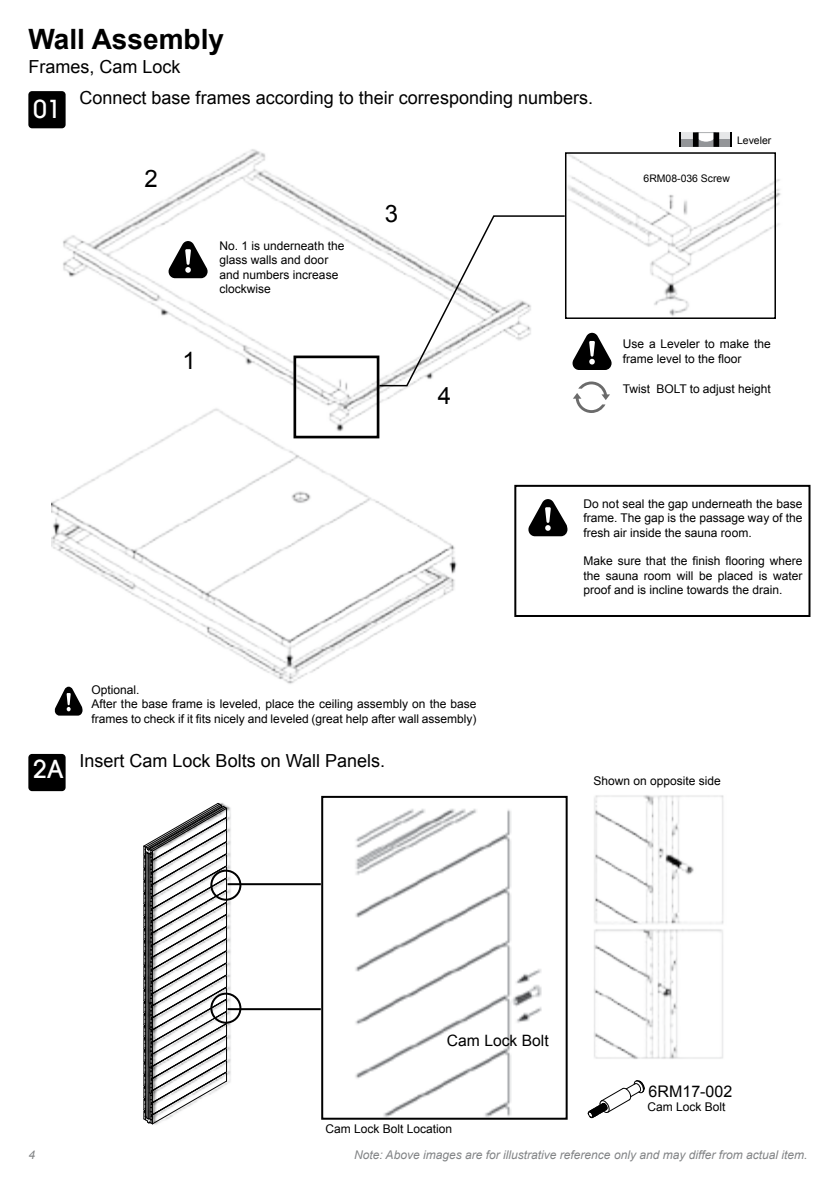
<style>
.page{position:relative;width:840px;height:1191px;background:#fff}
.page>*{position:absolute;margin:0;border:0;box-sizing:border-box;transform-origin:0 0}
.t1{font:700 28px "Arial";color:#000}
.t2{font:500 24.8px "Avant Garde LT";color:#fff}
.t3{font:24px "Arial";color:#000}
.t4{font:18px/31.4px "Arial";color:#000}
.t5{font:16px "Arial";color:#000}
.t6{font:15.6px "Arial";color:#000}
.t7{font:12px/14.4px "Arial";color:#000}
.t8{font:italic 12px "Arial";color:#828486}
.t9{font:10.4px "Arial";color:#000}
</style>
<div class="page">
<img style="left:52px;top:126px;width:759px;height:999px">
<div style="left:28px;top:91px;width:38px;height:37px;background:#000;border-radius:4px"></div>
<div style="left:293px;top:355px;width:86px;height:83px;border:3px solid #000"></div>
<svg style="left:377px;top:215px;width:189px;height:172px"></svg>
<div style="left:564px;top:152px;width:211px;height:167px;border:2px solid #000"></div>
<div style="left:680px;top:139px;width:49px;height:8px;background:#939598"></div>
<div style="left:680px;top:132px;width:49px;height:7px;background:#e6e7e8"></div>
<svg style="left:698px;top:132px;width:15px;height:10px"></svg>
<div style="left:692px;top:132px;width:6px;height:15px;background:#000"></div>
<div style="left:713px;top:132px;width:5px;height:15px;background:#000"></div>
<svg style="left:729px;top:132px;width:2px;height:15px"></svg>
<svg style="left:678px;top:132px;width:2px;height:15px"></svg>
<div style="left:28px;top:754px;width:38px;height:37px;background:#000;border-radius:4px"></div>
<svg style="left:572px;top:333px;width:39px;height:37px"></svg>
<svg style="left:168px;top:241px;width:39px;height:37px"></svg>
<svg style="left:55px;top:686px;width:27px;height:29px"></svg>
<svg style="left:528px;top:499px;width:39px;height:37px"></svg>
<svg style="left:572px;top:381px;width:37px;height:32px"></svg>
<svg style="left:143px;top:803px;width:84px;height:321px"></svg>
<div style="left:210px;top:869px;width:31px;height:31px;border:2px solid #000;border-radius:50%"></div>
<div style="left:210px;top:992px;width:31px;height:31px;border:2px solid #000;border-radius:50%"></div>
<hr style="left:227px;top:883px;width:93px;height:2px;background:#000">
<hr style="left:227px;top:1008px;width:93px;height:2px;background:#000">
<svg style="left:587px;top:1080px;width:57px;height:38px"></svg>
<div style="left:514px;top:485px;width:296px;height:132px;border:2px solid #000"></div>
<div style="left:321px;top:796px;width:246px;height:323px;border:2px solid #000"></div>
<h1 class="t1" style="left:28px;top:28px;width:197px">Wall Assembly</h1>
<h3 class="t4" style="left:79px;top:52px;width:515px;text-indent:-51px">Frames, Cam Lock<br>Connect base frames according to their corresponding numbers.</h3>
<h2 class="t2" style="left:33px;top:95px;width:29px">01</h2>
<h3 class="t3" style="left:144px;top:165px;width:15px">2</h3>
<h3 class="t3" style="left:182px;top:346px;width:15px">1</h3>
<p class="t7" style="left:219px;top:239px;width:126px">No. 1 is underneath the glass walls and door and numbers increase clockwise</p>
<h3 class="t3" style="left:384px;top:199px;width:15px">3</h3>
<h3 class="t3" style="left:437px;top:382px;width:15px">4</h3>
<p class="t9" style="left:736px;top:136px;width:36px">Leveler</p>
<p class="t9" style="left:643px;top:175px;width:88px">6RM08-036 Screw</p>
<p class="t7" style="left:622px;top:338px;width:149px">Use a Leveler to make the frame level to the 昀氀oor</p>
<p class="t7" style="left:622px;top:383px;width:149px">Twist BOLT to adjust height</p>
<h2 class="t2" style="left:33px;top:755px;width:32px">2A</h2>
<p class="t7" style="left:91px;top:683px;width:386px">Optional.<br>After the base frame is leveled, place the ceiling assembly on the base frames to check if it 昀椀ts nicely and leveled (great help after wall assembly)</p>
<h3 class="t4" style="left:79px;top:746px;width:307px">Insert Cam Lock Bolts on Wall Panels.</h3>
<p class="t7" style="left:583px;top:497px;width:220px;text-align:justify">Do not seal the gap underneath the base frame. The gap is the passage way of the fresh air inside the sauna room.</p>
<p class="t7" style="left:583px;top:554px;width:220px;text-align:justify">Make sure that the 昀椀nish 昀氀ooring where the sauna room will be placed is water proof and is incline towards the drain.</p>
<p class="t7" style="left:593px;top:775px;width:129px">Shown on opposite side</p>
<p class="t6" style="left:446px;top:1034px;width:103px">Cam Lock Bolt</p>
<p class="t7" style="left:325px;top:1122px;width:128px">Cam Lock Bolt Location</p>
<h3 class="t5" style="left:648px;top:1085px;width:85px">6RM17-002</h3>
<p class="t7" style="left:647px;top:1100px;width:80px">Cam Lock Bolt</p>
<p class="t8" style="left:28px;top:1150px;width:8px">4</p>
<p class="t8" style="left:354px;top:1150px;width:455px">Note: Above images are for illustrative reference only and may differ from actual item.</p>
</div>
